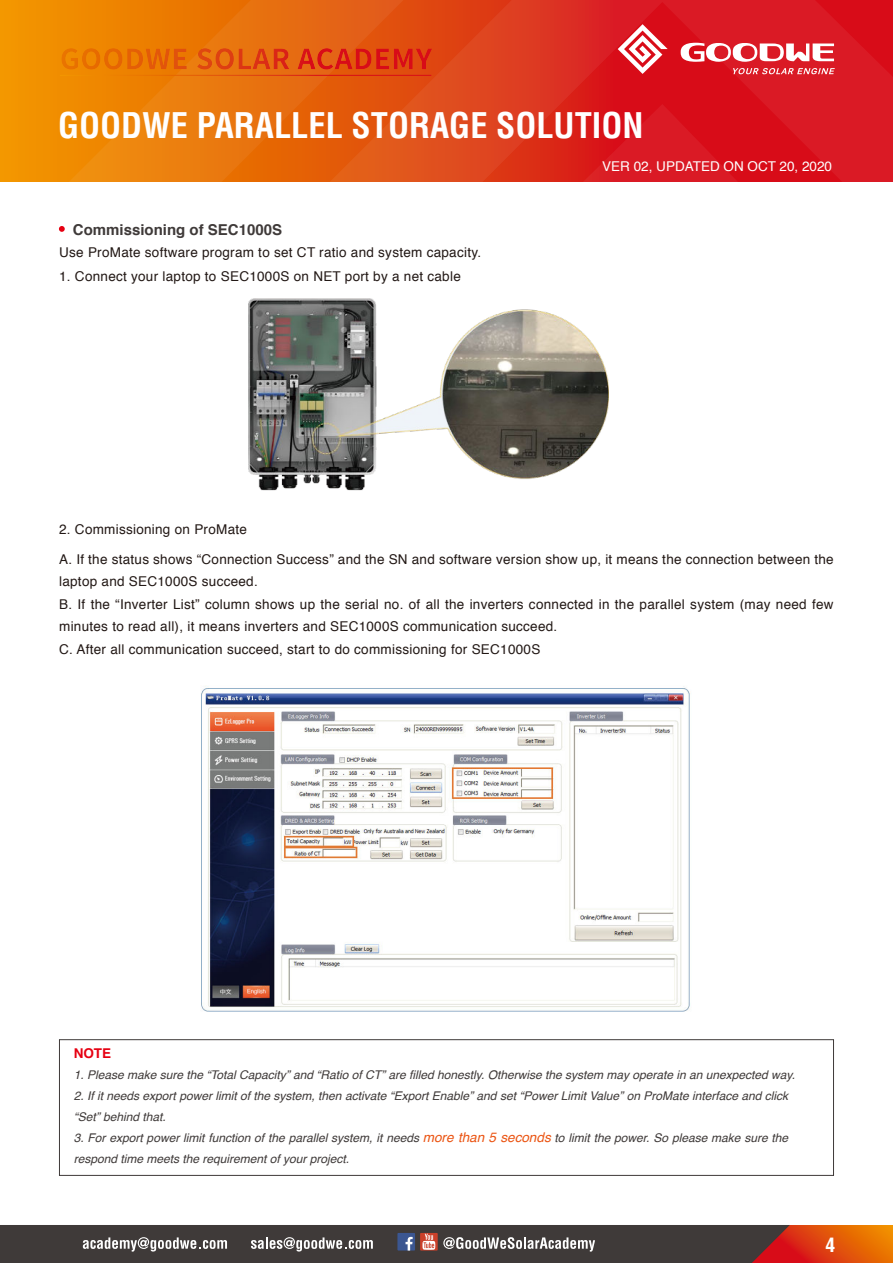
<style>
.page{position:relative;width:893px;height:1263px;background:#fff}
.page>*{position:absolute;margin:0;border:0;box-sizing:border-box;transform-origin:0 0}
.t1{font:700 condensed 34.5px "Helvetica";color:#fff}
.t2{font:700 condensed 19.5px "Helvetica";color:#fff}
.t3{font:700 15px "Helvetica";color:#3f3a39}
.t4{font:13.5px/22.5px "Helvetica";letter-spacing:.02em;color:#221815}
.t5{font:13.5px "Helvetica";color:#fff}
.t6{font:700 13.5px "Helvetica";color:#e60012}
.t7{font:italic 12px/21px "Helvetica";color:#3f3a39}
.s1{font-size:13.5px;color:#eb5514}
</style>
<div class="page">
<div style="left:0;top:0;width:893px;height:182px;background:#f29200"></div>
<svg style="left:70px;top:0;width:823px;height:182px;background:#e04316"></svg>
<svg style="left:681px;top:43px;width:153px;height:19px;background:#ec8b90"></svg>
<svg style="left:618px;top:24px;width:50px;height:50px;background:#e55f67"></svg>
<svg style="left:733px;top:68px;width:102px;height:6px"></svg>
<svg style="left:61px;top:48px;width:126px;height:22px"></svg>
<svg style="left:197px;top:48px;width:92px;height:22px;background:#e35c10"></svg>
<svg style="left:297px;top:48px;width:135px;height:22px;background:#de3b12"></svg>
<hr style="left:60px;top:75px;width:371px;height:1px;background:#fff">
<svg style="left:0;top:1225px;width:893px;height:38px;background:#624940"></svg>
<div style="left:59px;top:1039px;width:775px;height:136px;border:1px solid #3f3a39"></div>
<svg style="left:59px;top:226px;width:6px;height:6px"></svg>
<img style="left:249px;top:298px;width:359px;height:193px">
<img style="left:201px;top:686px;width:489px;height:326px">
<h1 class="t1" style="left:58px;top:105px;width:587px">GOODWE PARALLEL STORAGE SOLUTION</h1>
<p class="t5" style="left:602px;top:161px;width:231px">VER 02, UPDATED ON OCT 20, 2020</p>
<p class="t3" style="left:73px;top:224px;width:211px">Commissioning of SEC1000S</p>
<p class="t4" style="left:59px;top:242px;width:423px">Use ProMate software program to set CT ratio and system capacity.</p>
<p class="t4" style="left:59px;top:266px;width:403px">1. Connect your laptop to SEC1000S on NET port by a net cable</p>
<p class="t4" style="left:59px;top:519px;width:189px">2. Commissioning on ProMate</p>
<p class="t4" style="left:59px;top:549px;width:776px">A. If the status shows “Connection Success” and the SN and software version show up, it means the connection between the laptop and SEC1000S succeed.<br>B. If the “Inverter List” column shows up the serial no. of all the inverters connected in the parallel system (may need few minutes to read all), it means inverters and SEC1000S communication succeed.<br>C. After all communication succeed, start to do commissioning for SEC1000S</p>
<p class="t6" style="left:74px;top:1048px;width:39px">NOTE</p>
<p class="t7" style="left:74px;top:1065px;width:723px">1. Please make sure the “Total Capacity” and “Ratio of CT” are filled honestly. Otherwise the system may operate in an unexpected way.</p>
<p class="t7" style="left:74px;top:1086px;width:716px">2. If it needs export power limit of the system, then activate “Export Enable” and set “Power Limit Value” on ProMate interface and click “Set” behind that.</p>
<p class="t7" style="left:74px;top:1128px;width:716px">3. For export power limit function of the parallel system, it needs <span class="s1">more than 5 seconds</span> to limit the power. So please make sure the respond time meets the requirement of your project.</p>
<h2 class="t2" style="left:825px;top:1233px;width:11px">4</h2>
</div>
